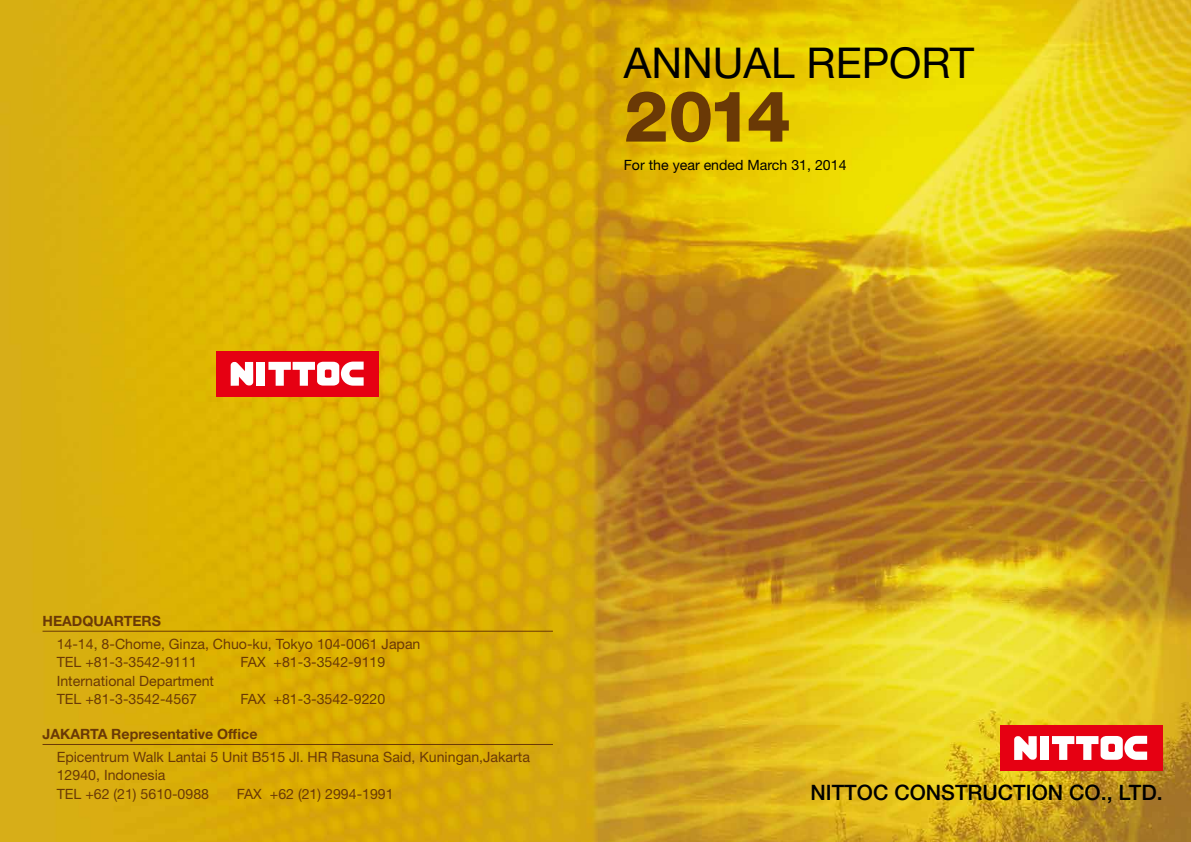
<style>
.page{position:relative;width:1191px;height:842px;background:#fff}
.page>*{position:absolute;margin:0;border:0;box-sizing:border-box;transform-origin:0 0}
.t1{font:800 70.9px "Helvetica Neue LT Std";color:#6a3906}
.t2{font:42.5px "Helvetica Neue LT Std";color:#000}
.t3{font:500 21.3px "Helvetica Neue LT Std";color:#000}
.t4{font:14.2px/18.4px "Helvetica Neue LT Std";color:#6a3906}
.t5{font:700 14.2px "Helvetica Neue LT Std";color:#6a3906}
.t6{font:14.2px "Helvetica Neue LT Std";color:#000}
</style>
<div class="page">
<img style="left:0;top:0;width:1191px;height:842px">
<hr style="left:43px;top:631px;width:510px;height:1px;background:#6a3906">
<hr style="left:43px;top:744px;width:510px;height:1px;background:#6a3906">
<div style="left:216px;top:351px;width:163px;height:45px;background:#e60012"></div>
<svg style="left:231px;top:362px;width:22px;height:24px"></svg>
<div style="left:257px;top:362px;width:8px;height:23px;background:#fff"></div>
<svg style="left:268px;top:362px;width:95px;height:24px"></svg>
<div style="left:999px;top:725px;width:163px;height:46px;background:#e60012"></div>
<svg style="left:1014px;top:736px;width:22px;height:24px"></svg>
<div style="left:1040px;top:736px;width:8px;height:24px;background:#fff"></div>
<svg style="left:1052px;top:736px;width:95px;height:24px"></svg>
<p class="t5" style="left:43px;top:612px;width:120px">HEADQUARTERS</p>
<p class="t4" style="left:57px;top:634px;width:365px">14-14, 8-Chome, Ginza, Chuo-ku, Tokyo 104-0061 Japan<br>TEL +81-3-3542-9111</p>
<p class="t4" style="left:240px;top:653px;width:146px">FAX +81-3-3542-9119</p>
<h2 class="t2" style="left:624px;top:37px;width:352px">ANNUAL REPORT</h2>
<h1 class="t1" style="left:624px;top:74px;width:169px">2014</h1>
<p class="t6" style="left:624px;top:156px;width:224px">For the year ended March 31, 2014</p>
<p class="t4" style="left:57px;top:671px;width:159px">International Department<br>TEL +81-3-3542-4567</p>
<p class="t4" style="left:240px;top:689px;width:146px">FAX +81-3-3542-9220</p>
<p class="t5" style="left:43px;top:725px;width:216px">JAKARTA Representative Office</p>
<p class="t4" style="left:57px;top:747px;width:475px">Epicentrum Walk Lantai 5 Unit B515 Jl. HR Rasuna Said, Kuningan,Jakarta<br>12940, Indonesia<br>TEL +62 (21) 5610-0988</p>
<p class="t4" style="left:237px;top:784px;width:158px">FAX +62 (21) 2994-1991</p>
<h3 class="t3" style="left:810px;top:780px;width:354px">NITTOC CONSTRUCTION CO., LTD.</h3>
</div>
